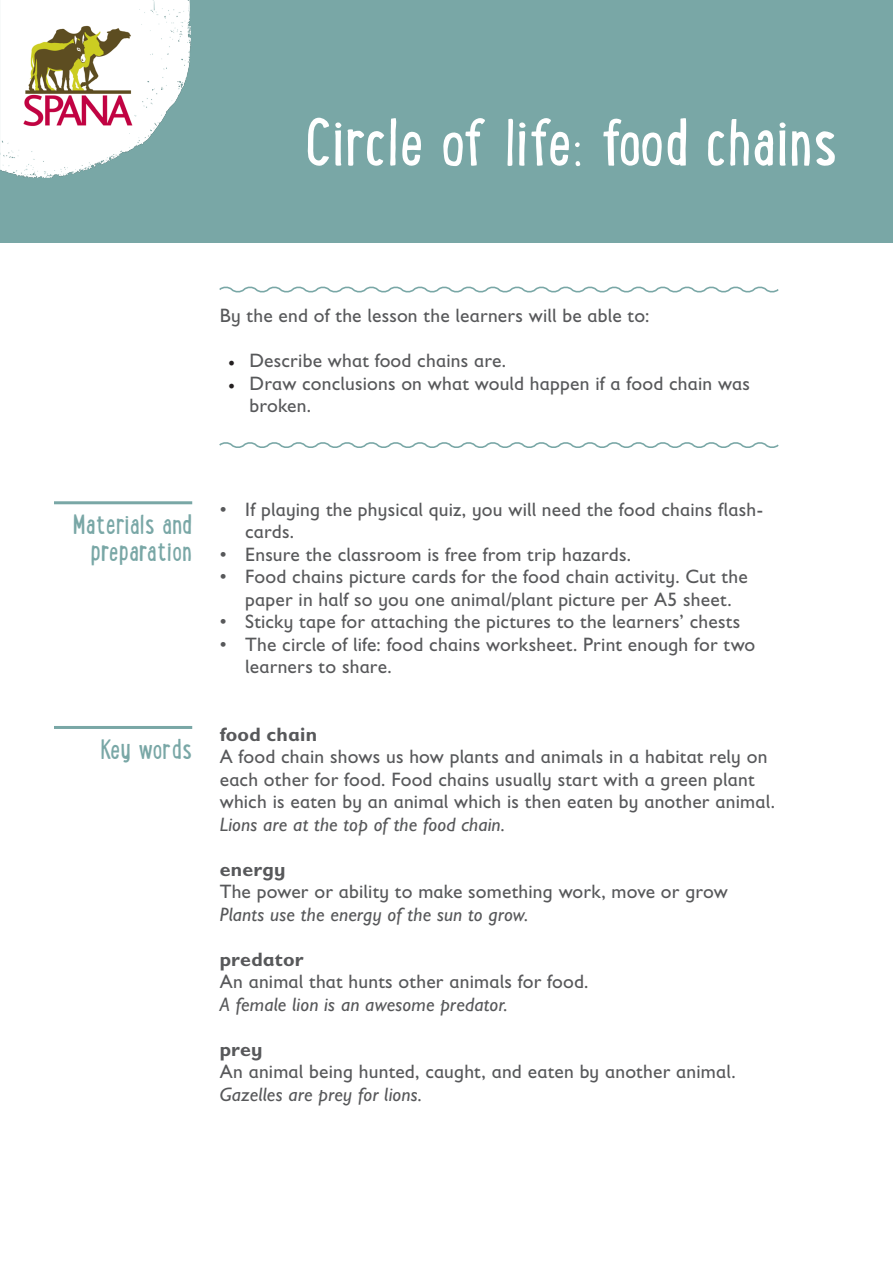
<style>
.page{position:relative;width:893px;height:1263px;background:#fff}
.page>*{position:absolute;margin:0;border:0;box-sizing:border-box;transform-origin:0 0}
.t1{font:72px "Lunch Box";color:#fff}
.t2{font:30px/27px "Lunch Box";color:#79a7a6;text-align:center}
.t3{font:19.5px/22.5px "Gill Sans Infant Std";letter-spacing:.01em;color:#57585a}
.t4{font:italic 19.5px "Gill Sans Infant Std";letter-spacing:.01em;color:#57585a}
.t5{font:700 19.5px "Gill Sans Infant Std";letter-spacing:.01em;color:#57585a}
.s1{font-family:"Minion Pro";font-size:18px;color:#231f20}
</style>
<div class="page">
<div style="left:0;top:0;width:893px;height:242px;background:#79a7a6"></div>
<img style="left:1px;top:0;width:190px;height:178px">
<svg style="left:219px;top:286px;width:560px;height:7px"></svg>
<svg style="left:219px;top:442px;width:560px;height:6px"></svg>
<hr style="left:54px;top:501px;width:138px;height:3px;background:#79a7a6">
<hr style="left:54px;top:726px;width:138px;height:3px;background:#79a7a6">
<h1 class="t1" style="left:305px;top:92px;width:534px">Circle of life: food chains</h1>
<p class="t3" style="left:220px;top:304px;width:431px">By the end of the lesson the learners will be able to:</p>
<p class="t3" style="left:228px;top:349px;width:279px"><span class="s1">•</span> Describe what food chains are.</p>
<p class="t3" style="left:249px;top:372px;width:502px;text-indent:-21px"><span class="s1">•</span> Draw conclusions on what would happen if a food chain was broken.</p>
<h2 class="t2" style="left:73px;top:509px;width:121px">Materials and preparation</h2>
<h2 class="t2" style="left:100px;top:734px;width:93px">Key words</h2>
<p class="t3" style="left:245px;top:498px;width:519px;text-indent:-26px">• If playing the physical quiz, you will need the food chains flash&shy;cards.</p>
<p class="t3" style="left:220px;top:543px;width:413px">• Ensure the classroom is free from trip hazards.</p>
<p class="t3" style="left:220px;top:565px;width:529px;text-align:center">• Food chains picture cards for the food chain activity. Cut the paper in half so you one animal/plant picture per A5 sheet.</p>
<p class="t3" style="left:220px;top:610px;width:522px">• Sticky tape for attaching the pictures to the learners’ chests</p>
<p class="t3" style="left:245px;top:633px;width:512px;text-indent:-26px">• The circle of life: food chains worksheet. Print enough for two learners to share.</p>
<p class="t5" style="left:220px;top:723px;width:99px">food chain</p>
<p class="t3" style="left:220px;top:745px;width:557px">A food chain shows us how plants and animals in a habitat rely on each other for food. Food chains usually start with a green plant which is eaten by an animal which is then eaten by another animal.</p>
<p class="t4" style="left:220px;top:813px;width:287px">Lions are at the top of the food chain.</p>
<p class="t5" style="left:220px;top:858px;width:67px">energy</p>
<p class="t3" style="left:220px;top:880px;width:510px">The power or ability to make something work, move or grow</p>
<p class="t4" style="left:220px;top:903px;width:310px">Plants use the energy of the sun to grow.</p>
<p class="t5" style="left:220px;top:948px;width:85px">predator</p>
<p class="t3" style="left:220px;top:970px;width:370px">An animal that hunts other animals for food.</p>
<p class="t4" style="left:220px;top:993px;width:289px">A female lion is an awesome predator.</p>
<p class="t5" style="left:220px;top:1038px;width:44px">prey</p>
<p class="t3" style="left:220px;top:1060px;width:517px">An animal being hunted, caught, and eaten by another animal.</p>
<p class="t4" style="left:220px;top:1083px;width:204px">Gazelles are prey for lions.</p>
</div>
